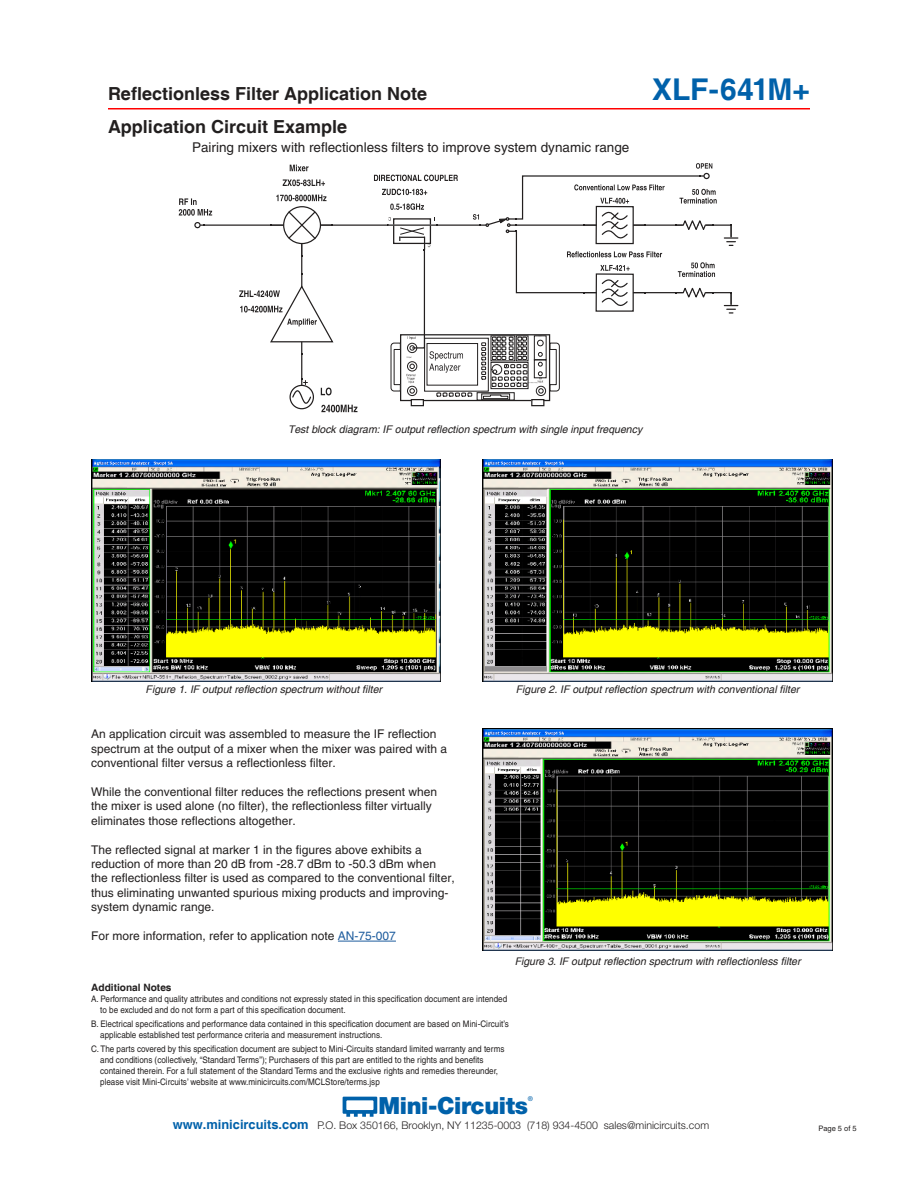
<style>
.page{position:relative;width:918px;height:1188px;background:#fff}
.page>*{position:absolute;margin:0;border:0;box-sizing:border-box;transform-origin:0 0}
.t1{font:700 30px "Helvetica";letter-spacing:-.01em;color:#0061aa}
.t2{font:900 23.7px "Helvetica Neue";letter-spacing:-.015em;color:#0061aa}
.t3{font:700 18px "Helvetica";color:#221f1f}
.t4{font:13.5px "Helvetica";color:#221f1f}
.t5{font:12px/14.4px "Helvetica";color:#221f1f}
.t6{font:300 10.65px "Helvetica Neue";color:#221f1f}
.t7{font:italic 10.5px "Helvetica";color:#221f1f}
.t8{font:700 10.2px "Helvetica";color:#221f1f}
.t9{font:9px/10.8px "Helvetica";color:#221f1f;scale:.9 1}
.t10{font:7.5px "Helvetica";color:#221f1f}
.t11{font:500 6.6px "Helvetica Neue";color:#0061aa}
.s1{color:#1f5d9e}
.s2{font-family:"Helvetica";font-weight:700;font-size:12.9px;color:#0061aa}
</style>
<div class="page">
<svg style="left:343px;top:1097px;width:34px;height:20px"></svg>
<img style="left:91px;top:459px;width:350px;height:222px">
<img style="left:483px;top:728px;width:349px;height:223px">
<img style="left:483px;top:459px;width:349px;height:222px">
<div style="left:283px;top:206px;width:38px;height:38px;border:1px solid #221f1f;border-radius:50%"></div>
<svg style="left:290px;top:165px;width:19px;height:6px"></svg>
<svg style="left:283px;top:179px;width:42px;height:7px"></svg>
<svg style="left:276px;top:195px;width:50px;height:6px"></svg>
<div style="left:194px;top:222px;width:7px;height:6px;border:1px solid #221f1f;border-radius:50%"></div>
<svg style="left:195px;top:223px;width:9px;height:5px"></svg>
<div style="left:400px;top:334px;width:150px;height:67px;border:1px solid #221f1f"></div>
<div style="left:477px;top:392px;width:37px;height:8px;border:1px solid #221f1f"></div>
<div style="left:411px;top:399px;width:13px;height:7px;border:1px solid #221f1f"></div>
<div style="left:531px;top:399px;width:13px;height:7px;border:1px solid #221f1f"></div>
<svg style="left:239px;top:210px;width:118px;height:203px"></svg>
<svg style="left:179px;top:198px;width:33px;height:18px"></svg>
<hr style="left:204px;top:225px;width:67px;height:1px;background:#221f1f">
<hr style="left:332px;top:225px;width:56px;height:1px;background:#221f1f">
<svg style="left:374px;top:163px;width:364px;height:236px"></svg>
<hr style="left:437px;top:225px;width:43px;height:1px;background:#221f1f">
<hr style="left:108px;top:108px;width:702px;height:1px;background:#f00">
<hr style="left:338px;top:941px;width:58px;height:1px;background:#1f5d9e">
<h3 class="t3" style="left:108px;top:83px;width:321px">Re昀氀ectionless Filter Application Note</h3>
<h3 class="t3" style="left:108px;top:119px;width:241px">Application Circuit Example</h3>
<h3 class="t4" style="left:192px;top:142px;width:439px">Pairing mixers with reflectionless filters to improve system dynamic range</h3>
<h1 class="t1" style="left:652px;top:78px;width:159px">XLF-641M+</h1>
<p class="t7" style="left:288px;top:423px;width:356px">Test block diagram: IF output re昀氀ection spectrum with single input frequency</p>
<p class="t7" style="left:146px;top:683px;width:238px">Figure 1. IF output re昀氀ection spectrum without 昀椀lter</p>
<h3 class="t5" style="left:91px;top:728px;width:358px">An application circuit was assembled to measure the IF reflection spectrum at the output of a mixer when the mixer was paired with a conventional filter versus a reflectionless filter.</h3>
<h3 class="t5" style="left:91px;top:786px;width:348px">While the conventional filter reduces the reflections present when the mixer is used alone (no filter), the reflectionless filter virtually eliminates those reflections altogether.</h3>
<p class="t5" style="left:91px;top:843px;width:365px">The reflected signal at marker 1 in the figures above exhibits a reduction of more than 20 dB from -28.7 dBm to -50.3 dBm when the reflectionless filter is used as compared to the conventional filter, thus eliminating unwanted spurious mixing products and improving&shy;system dynamic range.</p>
<h3 class="t5" style="left:91px;top:930px;width:306px">For more information, refer to application note <span class="s1">AN-75-007</span></h3>
<p class="t7" style="left:516px;top:683px;width:285px">Figure 2. IF output re昀氀ection spectrum with conventional 昀椀lter</p>
<p class="t7" style="left:515px;top:955px;width:287px">Figure 3. IF output re昀氀ection spectrum with re昀氀ectionless 昀椀lter</p>
<p class="t8" style="left:91px;top:984px;width:82px">Additional Notes</p>
<p class="t9" style="left:100px;top:994px;width:454px;text-indent:-9px">A. Performance and quality attributes and conditions not expressly stated in this specification document are intended to be excluded and do not form a part of this specification document.</p>
<p class="t9" style="left:100px;top:1019px;width:456px;text-indent:-9px">B. Electrical specifications and performance data contained in this specification document are based on Mini-Circuit’s applicable established test performance criteria and measurement instructions.</p>
<p class="t9" style="left:100px;top:1044px;width:451px;text-indent:-9px">C. The parts covered by this specification document are subject to Mini-Circuits standard limited warranty and terms and conditions (collectively, “Standard Terms”); Purchasers of this part are entitled to the rights and benefits contained therein. For a full statement of the Standard Terms and the exclusive rights and remedies thereunder, please visit Mini-Circuits’ website at www.minicircuits.com/MCLStore/terms.jsp</p>
<h2 class="t2" style="left:378px;top:1092px;width:151px">Mini-Circuits</h2>
<p class="t11" style="left:528px;top:1095px;width:7px">®</p>
<p class="t6" style="left:173px;top:1121px;width:538px"><span class="s2">www.minicircuits.com</span> P.O. Box 350166, Brooklyn, NY 11235-0003 (718) 934-4500 sales@minicircuits.com</p>
<p class="t10" style="left:819px;top:1125px;width:40px">Page 5 of 5</p>
</div>
